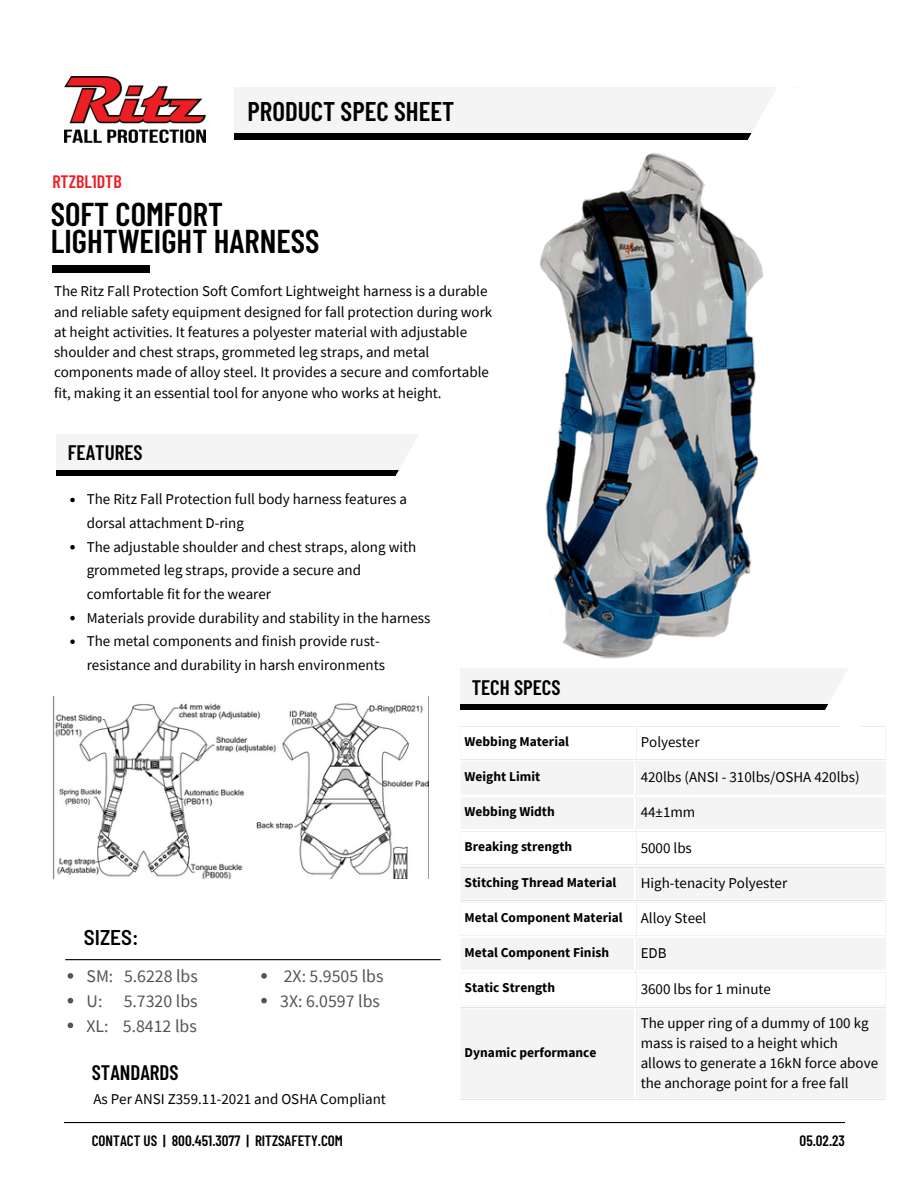
<style>
.page{position:relative;width:918px;height:1188px;background:#fff}
.page>*{position:absolute;margin:0;border:0;box-sizing:border-box;transform-origin:0 0}
.t1{font:600 33px/27px "Barlow Condensed";color:#000}
.t2{font:600 27px "Barlow Condensed";color:#000}
.t3{font:600 semi-condensed 21.3px "Barlow";color:#000}
.t4{font:600 21px "Barlow Condensed";color:#000}
.t5{font:600 18px "Barlow Condensed";color:#ec2027}
.t6{font:17.7px "Source Sans Pro";color:#545454}
.t7{font:15px/20.2px "Source Sans Pro";color:#000}
.t8{font:600 15px "Barlow Condensed";color:#000}
.t9{font:700 13.5px "Source Sans Pro";color:#000}
</style>
<div class="page">
<img style="left:64px;top:76px;width:142px;height:67px">
<div style="left:234px;top:104px;width:565px;height:36px;background:#000"></div>
<div style="left:234px;top:126px;width:565px;height:7px;background:#f4f4f4"></div>
<div style="left:234px;top:87px;width:565px;height:45px;background:#f4f4f4"></div>
<svg style="left:747px;top:87px;width:52px;height:53px"></svg>
<div style="left:52px;top:265px;width:98px;height:8px;background:#000"></div>
<svg style="left:776px;top:1123px;width:64px;height:1px"></svg>
<hr style="left:64px;top:1122px;width:781px;height:1px;background:#000">
<img style="left:521px;top:153px;width:271px;height:516px">
<div style="left:56px;top:468px;width:381px;height:7px;background:#000"></div>
<div style="left:56px;top:435px;width:381px;height:35px;background:#f4f4f4"></div>
<svg style="left:394px;top:434px;width:43px;height:42px"></svg>
<svg style="left:70px;top:498px;width:5px;height:4px"></svg>
<svg style="left:70px;top:545px;width:5px;height:4px"></svg>
<svg style="left:70px;top:616px;width:5px;height:4px"></svg>
<svg style="left:70px;top:639px;width:5px;height:5px"></svg>
<svg style="left:462px;top:761px;width:422px;height:339px;fill:#f4f4f4"></svg>
<hr style="left:634px;top:762px;width:1px;height:32px;background:#fff">
<hr style="left:460px;top:761px;width:175px;height:1px;background:#fff">
<hr style="left:460px;top:794px;width:175px;height:1px;background:#fff">
<hr style="left:636px;top:762px;width:1px;height:32px;background:#fff">
<hr style="left:636px;top:761px;width:250px;height:1px;background:#fff">
<hr style="left:636px;top:794px;width:250px;height:1px;background:#fff">
<hr style="left:634px;top:797px;width:1px;height:32px;background:#fff">
<hr style="left:460px;top:796px;width:175px;height:1px;background:#fff">
<hr style="left:460px;top:829px;width:175px;height:1px;background:#fff">
<hr style="left:636px;top:797px;width:1px;height:32px;background:#fff">
<hr style="left:636px;top:796px;width:250px;height:1px;background:#fff">
<hr style="left:636px;top:829px;width:250px;height:1px;background:#fff">
<hr style="left:634px;top:832px;width:1px;height:32px;background:#fff">
<hr style="left:460px;top:831px;width:175px;height:1px;background:#fff">
<hr style="left:460px;top:864px;width:175px;height:1px;background:#fff">
<hr style="left:636px;top:832px;width:1px;height:32px;background:#fff">
<hr style="left:636px;top:831px;width:250px;height:1px;background:#fff">
<hr style="left:636px;top:864px;width:250px;height:1px;background:#fff">
<hr style="left:634px;top:868px;width:1px;height:31px;background:#fff">
<hr style="left:460px;top:866px;width:175px;height:2px;background:#fff">
<hr style="left:460px;top:899px;width:175px;height:2px;background:#fff">
<hr style="left:636px;top:868px;width:1px;height:31px;background:#fff">
<hr style="left:636px;top:866px;width:250px;height:2px;background:#fff">
<hr style="left:636px;top:899px;width:250px;height:2px;background:#fff">
<hr style="left:634px;top:903px;width:1px;height:32px;background:#fff">
<hr style="left:460px;top:902px;width:175px;height:1px;background:#fff">
<hr style="left:460px;top:935px;width:175px;height:1px;background:#fff">
<hr style="left:636px;top:903px;width:1px;height:32px;background:#fff">
<hr style="left:636px;top:902px;width:250px;height:1px;background:#fff">
<hr style="left:636px;top:935px;width:250px;height:1px;background:#fff">
<hr style="left:634px;top:938px;width:1px;height:32px;background:#fff">
<hr style="left:460px;top:937px;width:175px;height:1px;background:#fff">
<hr style="left:460px;top:970px;width:175px;height:1px;background:#fff">
<hr style="left:636px;top:938px;width:1px;height:32px;background:#fff">
<hr style="left:636px;top:937px;width:250px;height:1px;background:#fff">
<hr style="left:636px;top:970px;width:250px;height:1px;background:#fff">
<hr style="left:634px;top:973px;width:1px;height:32px;background:#fff">
<hr style="left:460px;top:972px;width:175px;height:1px;background:#fff">
<hr style="left:460px;top:1005px;width:175px;height:1px;background:#fff">
<hr style="left:636px;top:973px;width:1px;height:32px;background:#fff">
<hr style="left:636px;top:972px;width:250px;height:1px;background:#fff">
<hr style="left:636px;top:1005px;width:250px;height:1px;background:#fff">
<hr style="left:634px;top:1009px;width:1px;height:90px;background:#fff">
<hr style="left:460px;top:1007px;width:175px;height:2px;background:#fff">
<hr style="left:460px;top:1099px;width:175px;height:1px;background:#fff">
<hr style="left:636px;top:1009px;width:1px;height:90px;background:#fff">
<hr style="left:636px;top:1007px;width:250px;height:2px;background:#fff">
<hr style="left:636px;top:1099px;width:250px;height:1px;background:#fff">
<div style="left:460px;top:692px;width:394px;height:18px;background:#000"></div>
<div style="left:460px;top:669px;width:402px;height:35px;background:#f4f4f4"></div>
<svg style="left:822px;top:668px;width:64px;height:67px"></svg>
<hr style="left:65px;top:959px;width:376px;height:1px;background:#000">
<svg style="left:68px;top:973px;width:5px;height:6px"></svg>
<svg style="left:68px;top:998px;width:5px;height:5px"></svg>
<svg style="left:68px;top:1023px;width:5px;height:5px"></svg>
<svg style="left:261px;top:973px;width:6px;height:6px"></svg>
<svg style="left:261px;top:998px;width:6px;height:5px"></svg>
<img style="left:52px;top:697px;width:376px;height:181px">
<h1 class="t5" style="left:52px;top:170px;width:71px">RTZBL1DTB</h1>
<p class="t2" style="left:248px;top:94px;width:208px">PRODUCT SPEC SHEET</p>
<h4 class="t1" style="left:51px;top:199px;width:270px">SOFT COMFORT<br>LIGHTWEIGHT HARNESS</h4>
<p class="t7" style="left:54px;top:281px;width:440px">The Ritz Fall Protection Soft Comfort Lightweight harness is a durable and reliable safety equipment designed for fall protection during work at height activities. It features a polyester material with adjustable shoulder and chest straps, grommeted leg straps, and metal components made of alloy steel. It provides a secure and comfortable fit, making it an essential tool for anyone who works at height.</p>
<p class="t4" style="left:68px;top:439px;width:76px">FEATURES</p>
<p class="t7" style="left:87px;top:487px;width:322px;line-height:23.7px">The Ritz Fall Protection full body harness features a dorsal attachment D-ring</p>
<p class="t7" style="left:87px;top:535px;width:331px;line-height:23.7px">The adjustable shoulder and chest straps, along with grommeted leg straps, provide a secure and comfortable fit for the wearer</p>
<h3 class="t7" style="left:87px;top:607px;width:345px">Materials provide durability and stability in the harness</h3>
<p class="t7" style="left:87px;top:629px;width:300px;line-height:23.7px">The metal components and finish provide rust&shy;resistance and durability in harsh environments</p>
<h3 class="t3" style="left:84px;top:923px;width:56px">SIZES:</h3>
<p class="t6" style="left:87px;top:965px;width:113px">SM: 5.6228 lbs</p>
<p class="t6" style="left:87px;top:989px;width:113px">U: 5.7320 lbs</p>
<p class="t6" style="left:87px;top:1014px;width:112px">XL: 5.8412 lbs</p>
<p class="t4" style="left:92px;top:1059px;width:88px">STANDARDS</p>
<p class="t6" style="left:284px;top:965px;width:101px">2X: 5.9505 lbs</p>
<p class="t6" style="left:280px;top:989px;width:101px">3X: 6.0597 lbs</p>
<h6 class="t7" style="left:93px;top:1089px;width:294px">As Per ANSI Z359.11-2021 and OSHA Compliant</h6>
<h3 class="t4" style="left:472px;top:674px;width:90px">TECH SPECS</h3>
<p class="t9" style="left:465px;top:732px;width:106px">Webbing Material</p>
<p class="t7" style="left:641px;top:731px;width:60px">Polyester</p>
<p class="t9" style="left:465px;top:768px;width:77px">Weight Limit</p>
<p class="t7" style="left:641px;top:767px;width:220px">420lbs (ANSI - 310lbs/OSHA 420lbs)</p>
<p class="t9" style="left:465px;top:803px;width:92px">Webbing Width</p>
<p class="t7" style="left:641px;top:802px;width:56px">44±1mm</p>
<p class="t9" style="left:465px;top:838px;width:109px">Breaking strength</p>
<p class="t7" style="left:641px;top:837px;width:53px">5000 lbs</p>
<p class="t9" style="left:465px;top:873px;width:153px">Stitching Thread Material</p>
<p class="t7" style="left:641px;top:872px;width:148px">High-tenacity Polyester</p>
<p class="t9" style="left:465px;top:909px;width:160px">Metal Component Material</p>
<p class="t7" style="left:641px;top:908px;width:67px">Alloy Steel</p>
<p class="t9" style="left:465px;top:944px;width:146px">Metal Component Finish</p>
<p class="t7" style="left:641px;top:943px;width:27px">EDB</p>
<p class="t9" style="left:465px;top:979px;width:92px">Static Strength</p>
<p class="t7" style="left:641px;top:978px;width:132px">3600 lbs for 1 minute</p>
<p class="t9" style="left:465px;top:1044px;width:134px">Dynamic performance</p>
<p class="t7" style="left:641px;top:1012px;width:239px">The upper ring of a dummy of 100 kg mass is raised to a height which allows to generate a 16kN force above the anchorage point for a free fall</p>
<h3 class="t8" style="left:92px;top:1131px;width:253px">CONTACT US | 800.451.3077 | RITZSAFETY.COM</h3>
<p class="t8" style="left:800px;top:1131px;width:47px">05.02.23</p>
</div>
